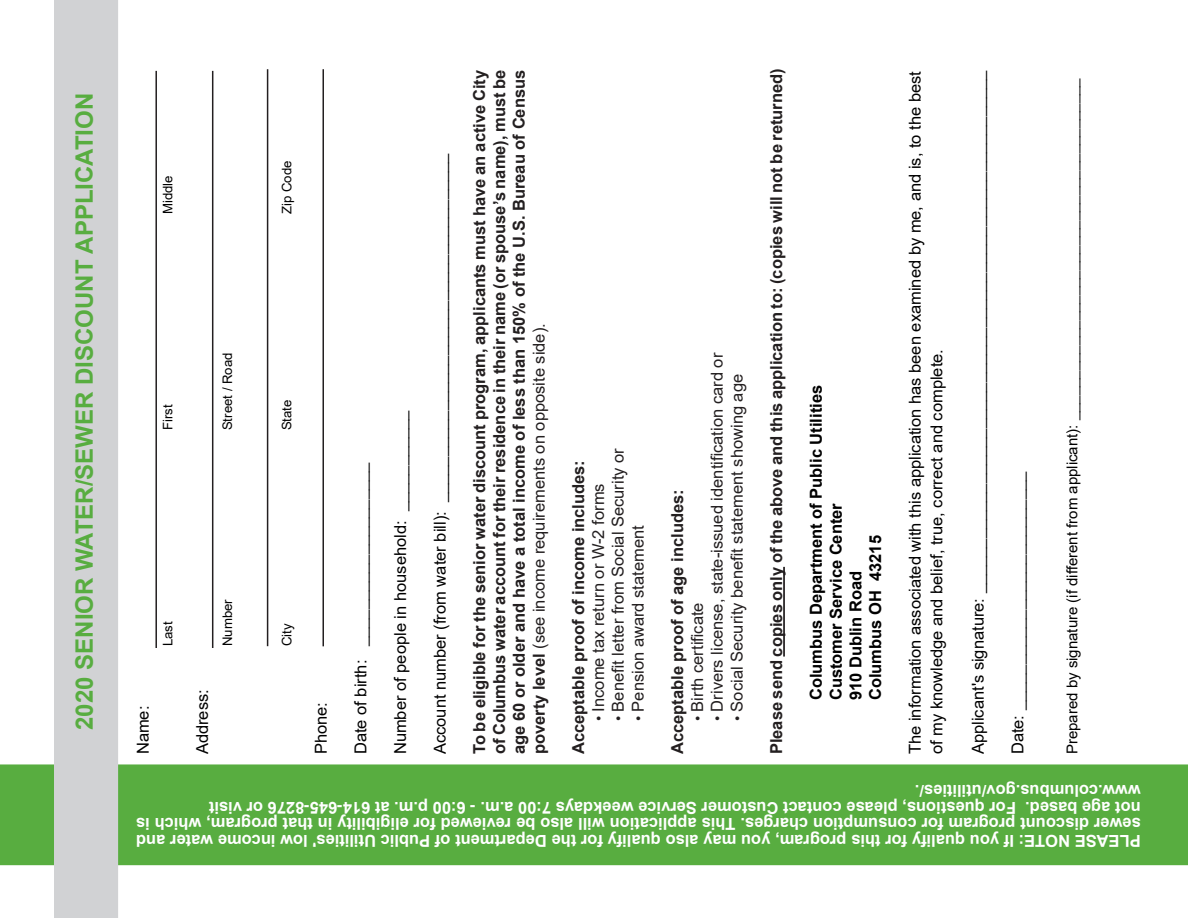
<style>
.page{position:relative;width:1188px;height:918px;background:#fff}
.page>*{position:absolute;margin:0;border:0;box-sizing:border-box;transform-origin:0 0}
.t1{font:700 24px "Arial";color:#58ad40}
.t2{font:700 16.5px/19.8px "Arial";color:#231f20;text-align:justify}
.t3{font:16.5px/21.6px "Arial";color:#000}
.t4{font:700 16.5px/16.5px "Arial";color:#fff;text-align:justify}
.t5{font:16.5px "Arial";color:#231f20}
.t6{font:700 16.5px "Arial";color:#000}
.t7{font:15px "Arial";color:#000}
.t8{font:13.2px "Arial";color:#000}
.s1{font-weight:400}
.s2{font-size:15px}
</style>
<div class="page">
<div style="left:1px;top:765px;width:1186px;height:99px;background:#58ad40"></div>
<div style="left:0;top:764px;width:1188px;height:101px;border:2px solid #58ad40"></div>
<div style="left:55px;top:1px;width:62px;height:916px;background:#d1d2d4"></div>
<div style="left:54px;top:0;width:64px;height:918px;border:2px solid #d1d2d4"></div>
<hr style="left:155px;top:71px;width:2px;height:577px;background:#231f20">
<hr style="left:212px;top:71px;width:1px;height:577px;background:#231f20">
<hr style="left:267px;top:69px;width:1px;height:577px;background:#231f20">
<hr style="left:322px;top:69px;width:2px;height:577px;background:#231f20">
<hr style="left:783px;top:567px;width:2px;height:90px;background:#231f20">
<p class="t1" style="left:68px;top:730px;width:638px;rotate:-90deg">2020 SENIOR WATER/SEWER DISCOUNT APPLICATION</p>
<p class="t8" style="left:159px;top:214px;width:40px;rotate:-90deg">Middle</p>
<p class="t8" style="left:159px;top:430px;width:27px;rotate:-90deg">First</p>
<p class="t8" style="left:218px;top:430px;width:79px;rotate:-90deg">Street / Road</p>
<p class="t8" style="left:159px;top:646px;width:26px;rotate:-90deg">Last</p>
<p class="t3" style="left:132px;top:754px;width:50px;rotate:-90deg">Name:</p>
<p class="t8" style="left:218px;top:646px;width:49px;rotate:-90deg">Number</p>
<p class="t3" style="left:191px;top:754px;width:67px;rotate:-90deg">Address:</p>
<p class="t8" style="left:278px;top:214px;width:55px;rotate:-90deg">Zip Code</p>
<p class="t8" style="left:278px;top:430px;width:32px;rotate:-90deg">State</p>
<p class="t8" style="left:278px;top:646px;width:24px;rotate:-90deg">City</p>
<p class="t3" style="left:310px;top:754px;width:54px;rotate:-90deg">Phone:</p>
<p class="t3" style="left:350px;top:754px;width:294px;rotate:-90deg">Date of birth: ____________________</p>
<p class="t3" style="left:389px;top:754px;width:346px;rotate:-90deg">Number of people in household: ___________</p>
<p class="t3" style="left:429px;top:754px;width:603px;rotate:-90deg">Account number (from water bill): ______________________________________</p>
<p class="t2" style="left:470px;top:754px;width:686px;rotate:-90deg">To be eligible for the senior water discount program, applicants must have an active City of Columbus water account for their residence in their name (or spouse’s name), must be age 60 or older and have a total income of less than 150% of the U.S. Bureau of Census poverty level <span class="s1">(see income requirements on opposite side).</span></p>
<p class="t5" style="left:607px;top:721px;width:275px;rotate:-90deg"><span class="s2">•</span> Benefit letter from Social Security or</p>
<p class="t2" style="left:569px;top:754px;width:296px;rotate:-90deg">Acceptable proof of income includes:</p>
<p class="t5" style="left:587px;top:721px;width:239px;rotate:-90deg"><span class="s2">•</span> Income tax return or W-2 forms</p>
<p class="t5" style="left:627px;top:721px;width:198px;rotate:-90deg"><span class="s2">•</span> Pension award statement</p>
<p class="t5" style="left:706px;top:721px;width:370px;rotate:-90deg"><span class="s2">•</span> Drivers license, state-issued identification card or</p>
<p class="t5" style="left:726px;top:721px;width:349px;rotate:-90deg"><span class="s2">•</span> Social Security benefit statement showing age</p>
<p class="t2" style="left:668px;top:754px;width:266px;rotate:-90deg">Acceptable proof of age includes:</p>
<p class="t5" style="left:686px;top:721px;width:120px;rotate:-90deg"><span class="s2">•</span> Birth certificate</p>
<p class="t2" style="left:767px;top:754px;width:687px;rotate:-90deg">Please send copies only of the above and this application to: (copies will not be returned)</p>
<p class="t6" style="left:804px;top:700px;width:317px;rotate:-90deg">Columbus Department of Public Utilities</p>
<p class="t6" style="left:824px;top:700px;width:199px;rotate:-90deg">Customer Service Center</p>
<p class="t6" style="left:864px;top:700px;width:167px;rotate:-90deg">Columbus OH 43215</p>
<p class="t6" style="left:844px;top:700px;width:131px;rotate:-90deg">910 Dublin Road</p>
<p class="t3" style="left:904px;top:754px;width:685px;rotate:-90deg">The information associated with this application has been examined by me, and is, to the best of my knowledge and belief, true, correct and complete.</p>
<p class="t3" style="left:967px;top:754px;width:686px;rotate:-90deg">Applicant's signature: _________________________________________________________</p>
<p class="t3" style="left:1007px;top:754px;width:284px;rotate:-90deg">Date: __________________________</p>
<p class="t7" style="left:1062px;top:754px;width:678px;rotate:-90deg">Prepared by signature (if different from applicant): _________________________________________</p>
<p class="t4" style="left:1141px;top:799px;width:227px;rotate:-180deg">www.columbus.gov/utilities/.</p>
<p class="t4" style="left:1141px;top:849px;width:1006px;rotate:-180deg">PLEASE NOTE: If you qualify for this program, you may also qualify for the Department of Public Utilities' low income water and sewer discount program for consumption charges. This application will also be reviewed for eligibility in that program, which is not age based. For questions, please contact Customer Service weekdays 7:00 a.m. - 6:00 p.m. at 614-645-8276 or visit</p>
</div>
